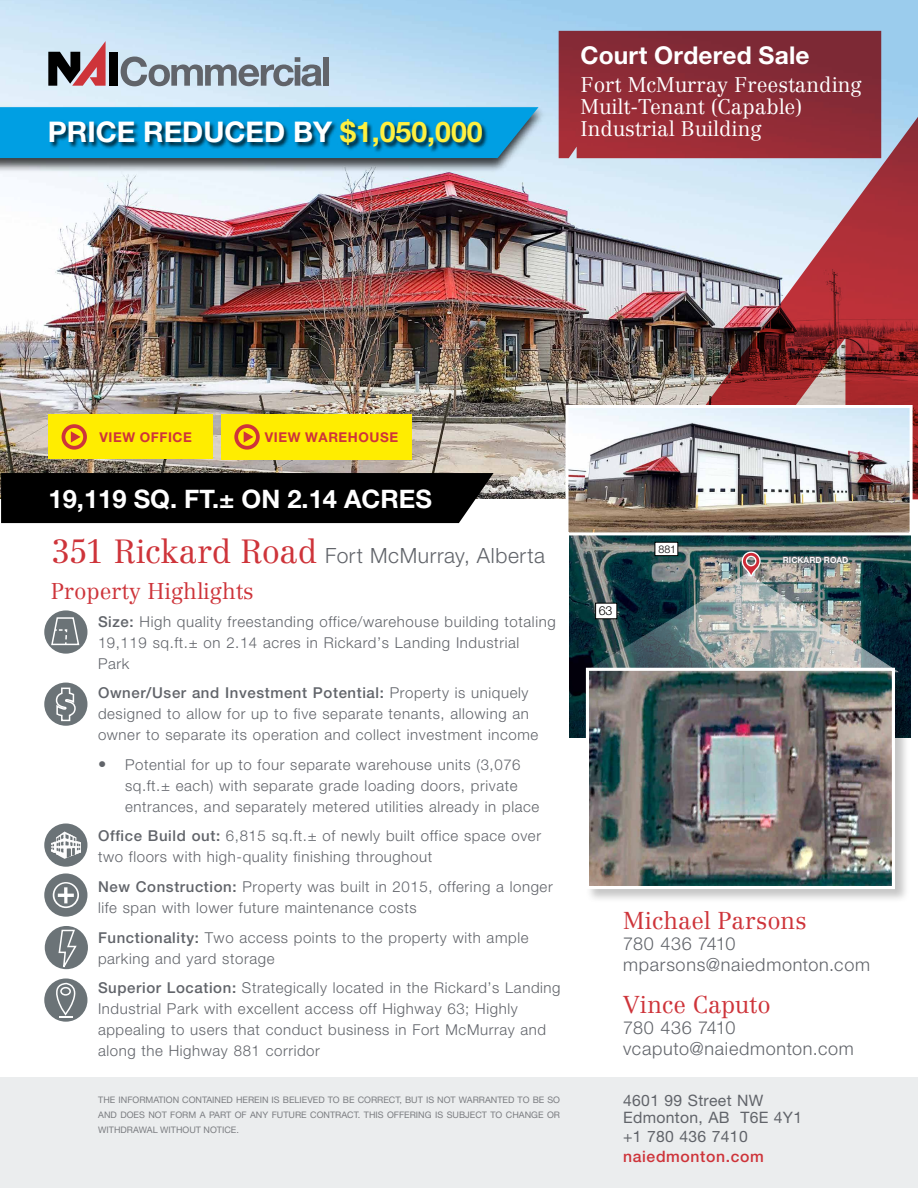
<style>
.page{position:relative;width:918px;height:1188px;background:#fff}
.page>*{position:absolute;margin:0;border:0;box-sizing:border-box;transform-origin:0 0}
.t1{font:700 28.5px "Helvetica Neue LT Std";color:#fff}
.t2{font:700 25.5px "Helvetica Neue LT Std";color:#fff}
.t3{font:700 24.6px "Helvetica Neue LT Std";letter-spacing:.01em;color:#fff}
.t4{font:300 24px "Centennial LT Std";letter-spacing:.005em;color:#ce343a}
.t5{font:300 22.5px "Centennial LT Std";color:#ce343a}
.t6{font:300 21px "Helvetica Neue LT Std";letter-spacing:.03em;color:#61646a}
.t7{font:300 20.85px/22px "Centennial LT Std";color:#fff}
.t8{font:300 18px/21px "Helvetica Neue LT Std";letter-spacing:.04em;color:#61646a}
.t9{font:15.75px/16.5px "Helvetica Neue LT Std";letter-spacing:.02em;color:#61646a}
.t10{font:500 15.75px "Helvetica Neue LT Std";letter-spacing:.04em;color:#ce343a}
.t11{font:300 15px/21px "Helvetica Neue LT Std";letter-spacing:.04em;color:#61646a}
.t12{font:700 13.5px "Helvetica Neue LT Std";letter-spacing:.04em;color:#ce343a}
.t13{font:300 12.45px "Helvetica Neue LT Std";color:#000}
.t14{font:300 10.65px "Helvetica Neue LT Std";color:#000}
.t15{font:9px/15px "Helvetica Neue LT Std";color:#7b7d81;text-align:justify}
.t16{font:700 8.4px "Helvetica Neue LT Std";color:#fff}
.t17{font:300 6.75px "Helvetica Neue LT Std";color:#fff}
.s1{color:#fff040}
.s2{font-family:"Centennial LT Std";font-size:33px;color:#ce343a}
.s3{font-weight:500}
.s4{font-weight:100;font-size:16.5px}
</style>
<div class="page">
<img style="left:0;top:0;width:918px;height:499px">
<img style="left:636px;top:114px;width:282px;height:385px">
<div style="left:1px;top:473px;width:493px;height:50px;background:#000"></div>
<div style="left:0;top:106px;width:545px;height:67px;background:#000;opacity:.75"></div>
<svg style="left:0;top:107px;width:539px;height:51px;background:#0fa1e0"></svg>
<div style="left:49px;top:119px;width:440px;height:35px;background:#000;opacity:.75"></div>
<div style="left:0;top:1077px;width:918px;height:111px;background:#ebedee"></div>
<div style="left:109px;top:52px;width:9px;height:34px;background:#000"></div>
<svg style="left:48px;top:41px;width:58px;height:45px;background:#94777e"></svg>
<svg style="left:121px;top:57px;width:201px;height:29px;background:#a0aeb9"></svg>
<div style="left:323px;top:57px;width:6px;height:29px;background:#61646a"></div>
<svg style="left:559px;top:31px;width:322px;height:127px;background:#8d2b36"></svg>
<svg style="left:44px;top:978px;width:43px;height:44px"></svg>
<svg style="left:48px;top:984px;width:35px;height:34px"></svg>
<div style="left:44px;top:683px;width:43px;height:43px;background:#6b7377;border-radius:50%"></div>
<svg style="left:55px;top:687px;width:21px;height:35px"></svg>
<div style="left:44px;top:610px;width:43px;height:44px;background:#6b7377;border-radius:50%"></div>
<svg style="left:50px;top:616px;width:30px;height:30px"></svg>
<div style="left:44px;top:873px;width:43px;height:44px;background:#6b7377;border-radius:50%"></div>
<svg style="left:53px;top:882px;width:26px;height:26px"></svg>
<div style="left:44px;top:824px;width:43px;height:43px;background:#6b7377;border-radius:50%"></div>
<div style="left:45px;top:926px;width:43px;height:43px;background:#6b7377;border-radius:50%"></div>
<svg style="left:58px;top:929px;width:20px;height:41px"></svg>
<img style="left:51px;top:831px;width:29px;height:28px">
<img style="left:569px;top:535px;width:342px;height:202px">
<div style="left:655px;top:542px;width:23px;height:14px;background:#fff"></div>
<img style="left:590px;top:550px;width:309px;height:117px">
<div style="left:585px;top:667px;width:325px;height:237px;background:#000;opacity:.23"></div>
<img style="left:590px;top:672px;width:301px;height:213px">
<div style="left:586px;top:668px;width:309px;height:221px;border:3px solid #fff"></div>
<img style="left:570px;top:409px;width:339px;height:122px">
<div style="left:566px;top:405px;width:347px;height:130px;border:3px solid #fff"></div>
<div style="left:221px;top:415px;width:190px;height:45px;background:#ffed00"></div>
<div style="left:234px;top:424px;width:26px;height:26px;border:4px solid #ce343a;border-radius:50%"></div>
<svg style="left:244px;top:431px;width:9px;height:12px"></svg>
<div style="left:49px;top:415px;width:164px;height:44px;background:#ffed00"></div>
<div style="left:62px;top:424px;width:25px;height:26px;border:4px solid #ce343a;border-radius:50%"></div>
<svg style="left:71px;top:431px;width:10px;height:12px"></svg>
<h1 class="t1" style="left:48px;top:114px;width:437px">PRICE REDUCED BY <span class="s1">$1,050,000</span></h1>
<h3 class="t3" style="left:581px;top:41px;width:231px">Court Ordered Sale</h3>
<h3 class="t7" style="left:581px;top:74px;width:283px">Fort McMurray Freestanding<br>Muilt-Tenant (Capable)<br>Industrial Building</h3>
<p class="t12" style="left:100px;top:429px;width:94px">VIEW OFFICE</p>
<p class="t12" style="left:265px;top:429px;width:135px">VIEW WAREHOUSE</p>
<h2 class="t2" style="left:49px;top:483px;width:385px">19,119 SQ. FT.± ON 2.14 ACRES</h2>
<h3 class="t6" style="left:51px;top:542px;width:496px"><span class="s2">351 Rickard Road</span> Fort McMurray, Alberta</h3>
<h3 class="t5" style="left:51px;top:577px;width:204px">Property Highlights</h3>
<p class="t11" style="left:98px;top:610px;width:459px"><span class="s3">Size:</span> High quality freestanding office/warehouse building totaling<br>19,119 sq.ft.± on 2.14 acres in Rickard’s Landing Industrial<br>Park</p>
<p class="t11" style="left:98px;top:682px;width:442px"><span class="s3">Owner/User and Investment Potential:</span> Property is uniquely designed to allow for up to five separate tenants, allowing an owner to separate its operation and collect investment income</p>
<p class="t11" style="left:125px;top:754px;width:416px;text-indent:-27px"><span class="s4">•</span> Potential for up to four separate warehouse units (3,076 sq.ft.± each) with separate grade loading doors, private entrances, and separately metered utilities already in place</p>
<p class="t11" style="left:98px;top:825px;width:445px"><span class="s3">Office Build out:</span> 6,815 sq.ft.± of newly built office space over two floors with high-quality finishing throughout</p>
<p class="t11" style="left:98px;top:876px;width:456px"><span class="s3">New Construction:</span> Property was built in 2015, offering a longer life span with lower future maintenance costs</p>
<p class="t11" style="left:98px;top:927px;width:432px"><span class="s3">Functionality:</span> Two access points to the property with ample parking and yard storage</p>
<p class="t11" style="left:98px;top:977px;width:464px"><span class="s3">Superior Location:</span> Strategically located in the Rickard’s Landing Industrial Park with excellent access off Highway 63; Highly appealing to users that conduct business in Fort McMurray and along the Highway 881 corridor</p>
<p class="t15" style="left:98px;top:1092px;width:463px">THE INFORMATION CONTAINED HEREIN IS BELIEVED TO BE CORRECT, BUT IS NOT WARRANTED TO BE SO AND DOES NOT FORM A PART OF ANY FUTURE CONTRACT. THIS OFFERING IS SUBJECT TO CHANGE OR WITHDRAWAL WITHOUT NOTICE.</p>
<p class="t13" style="left:599px;top:603px;width:15px">63</p>
<p class="t14" style="left:658px;top:543px;width:19px">881</p>
<p class="t17" style="left:743px;top:585px;width:39px;rotate:90deg">ROYER WAY</p>
<p class="t16" style="left:783px;top:554px;width:67px">RICKARD ROAD</p>
<h3 class="t4" style="left:623px;top:907px;width:185px">Michael Parsons</h3>
<p class="t8" style="left:623px;top:933px;width:248px">780 436 7410 mparsons@naiedmonton.com</p>
<h3 class="t4" style="left:623px;top:991px;width:149px">Vince Caputo</h3>
<p class="t8" style="left:623px;top:1017px;width:232px">780 436 7410 vcaputo@naiedmonton.com</p>
<p class="t9" style="left:623px;top:1092px;width:181px">4601 99 Street NW<br>Edmonton, AB T6E 4Y1</p>
<p class="t9" style="left:623px;top:1128px;width:126px">+1 780 436 7410</p>
<p class="t10" style="left:623px;top:1147px;width:142px">naiedmonton.com</p>
</div>
